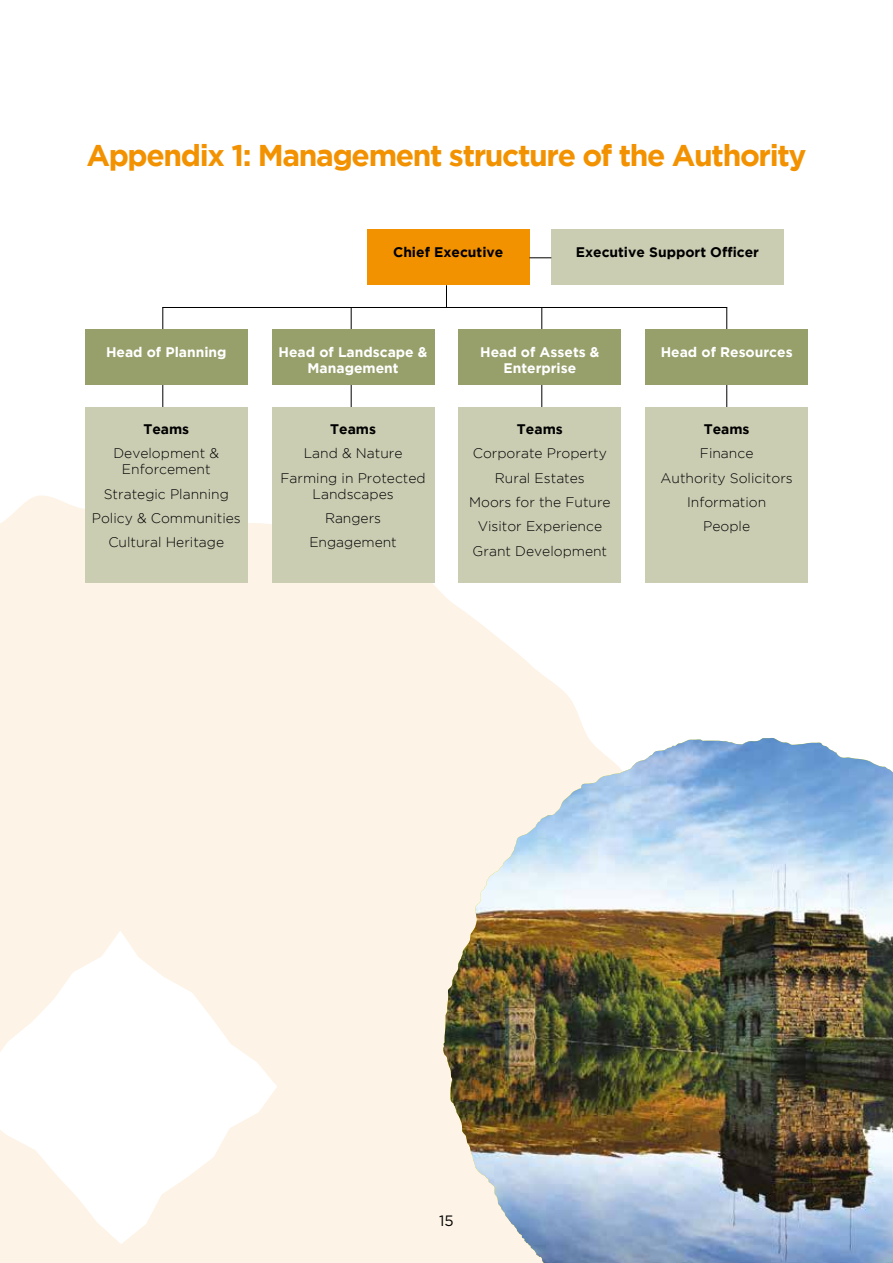
<style>
.page{position:relative;width:893px;height:1263px;background:#fff}
.page>*{position:absolute;margin:0;border:0;box-sizing:border-box;transform-origin:0 0}
.t1{font:700 30px "Gotham";letter-spacing:-.045em;color:#f39200}
.t2{font:15px "Gotham";color:#000}
.t3{font:300 13.8px/24.3px "Gotham";color:#000;text-align:center}
.t4{font:700 13.8px/16px "Gotham";color:#fff;text-align:center}
.t5{font:700 13.8px "Gotham";color:#000}
.s1{font-weight:700}
</style>
<div class="page">
<svg style="left:0;top:494px;width:714px;height:769px;fill:#fdf3e6"></svg>
<img style="left:443px;top:738px;width:450px;height:525px">
<img style="left:458px;top:738px;width:311px;height:227px">
<hr style="left:726px;top:307px;width:1px;height:107px;background:#000">
<hr style="left:541px;top:307px;width:1px;height:107px;background:#000">
<hr style="left:351px;top:307px;width:1px;height:107px;background:#000">
<hr style="left:162px;top:307px;width:1px;height:107px;background:#000">
<div style="left:367px;top:230px;width:162px;height:55px;background:#f39200"></div>
<div style="left:551px;top:230px;width:232px;height:55px;background:#cbcdb3"></div>
<div style="left:85px;top:330px;width:163px;height:55px;background:#979f6b"></div>
<div style="left:272px;top:330px;width:162px;height:55px;background:#979f6b"></div>
<div style="left:459px;top:330px;width:162px;height:55px;background:#979f6b"></div>
<div style="left:645px;top:330px;width:163px;height:55px;background:#979f6b"></div>
<div style="left:645px;top:407px;width:163px;height:175px;background:#cbcdb3"></div>
<div style="left:459px;top:407px;width:162px;height:175px;background:#cbcdb3"></div>
<div style="left:272px;top:407px;width:162px;height:175px;background:#cbcdb3"></div>
<div style="left:85px;top:407px;width:163px;height:175px;background:#cbcdb3"></div>
<svg style="left:529px;top:257px;width:22px;height:1px"></svg>
<hr style="left:162px;top:307px;width:565px;height:1px;background:#000">
<svg style="left:446px;top:285px;width:1px;height:22px"></svg>
<p class="t1" style="left:86px;top:139px;width:722px">Appendix 1: Management structure of the Authority</p>
<p class="t5" style="left:393px;top:244px;width:112px">Chief Executive</p>
<p class="t5" style="left:576px;top:244px;width:185px">Executive Support Officer</p>
<p class="t4" style="left:106px;top:343px;width:122px">Head of Planning</p>
<p class="t4" style="left:279px;top:343px;width:150px">Head of Landscape &amp;<br>Management</p>
<p class="t4" style="left:480px;top:343px;width:121px">Head of Assets &amp;<br>Enterprise</p>
<p class="t4" style="left:661px;top:343px;width:133px">Head of Resources</p>
<p class="t3" style="left:113px;top:417px;width:107px"><span class="s1">Teams<br></span>Development &amp;</p>
<p class="t3" style="left:92px;top:457px;width:151px">Enforcement<br>Strategic Planning<br>Policy &amp; Communities<br>Cultural Heritage</p>
<p class="t3" style="left:280px;top:417px;width:147px"><span class="s1">Teams<br></span>Land &amp; Nature<br>Farming in Protected</p>
<p class="t3" style="left:309px;top:482px;width:89px">Landscapes<br>Rangers<br>Engagement</p>
<p class="t3" style="left:469px;top:417px;width:143px"><span class="s1">Teams<br></span>Corporate Property<br>Rural Estates<br>Moors for the Future<br>Visitor Experience<br>Grant Development</p>
<p class="t3" style="left:661px;top:417px;width:134px"><span class="s1">Teams<br></span>Finance<br>Authority Solicitors<br>Information<br>People</p>
<p class="t2" style="left:439px;top:1211px;width:16px">15</p>
</div>
